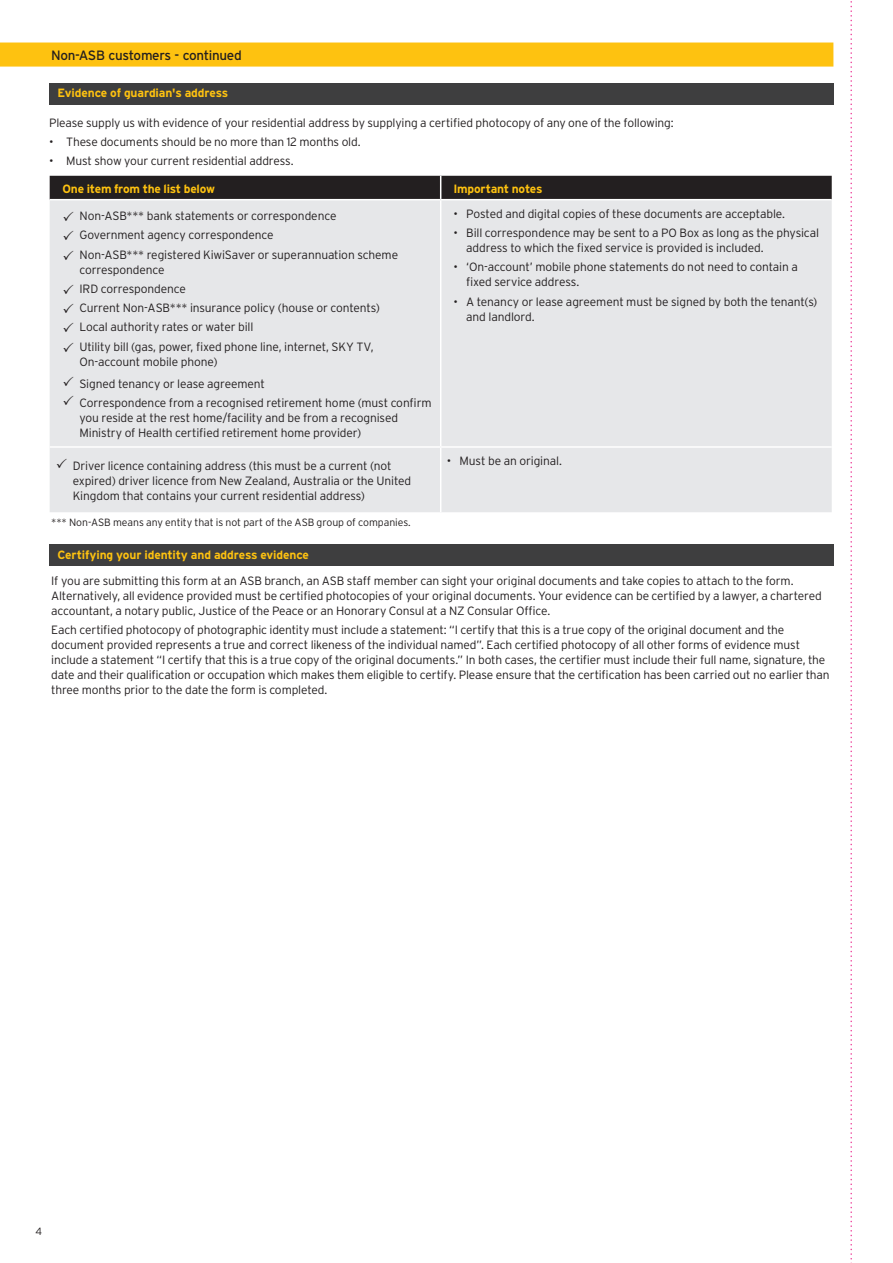
<style>
.page{position:relative;width:893px;height:1263px;background:#fff}
.page>*{position:absolute;margin:0;border:0;box-sizing:border-box;transform-origin:0 0}
.t1{font:13.5px "Interstate";letter-spacing:-.025em;color:#231f20}
.t2{font:300 12px/15px "Interstate";letter-spacing:-.015em;color:#231f20}
.t3{font:700 12px "Interstate";letter-spacing:-.015em;color:#fec210}
.t4{font:300 10.5px "Interstate";letter-spacing:-.005em;color:#231f20}
</style>
<div class="page">
<div style="left:0;top:43px;width:833px;height:24px;background:#fec210"></div>
<div style="left:49px;top:83px;width:784px;height:21px;background:#3e3e3f"></div>
<div style="left:49px;top:544px;width:784px;height:22px;background:#3e3e3f"></div>
<div style="left:50px;top:200px;width:782px;height:312px;background:#e6e7e9"></div>
<div style="left:50px;top:176px;width:782px;height:23px;background:#231f20"></div>
<hr style="left:440px;top:200px;width:1px;height:246px;background:#fff">
<hr style="left:50px;top:446px;width:391px;height:2px;background:#fff">
<hr style="left:441px;top:446px;width:391px;height:2px;background:#fff">
<hr style="left:440px;top:448px;width:1px;height:64px;background:#fff">
<svg style="left:850px;top:1px;width:2px;height:1262px"></svg>
<svg style="left:64px;top:212px;width:9px;height:9px"></svg>
<svg style="left:64px;top:231px;width:9px;height:9px"></svg>
<svg style="left:64px;top:250px;width:9px;height:10px"></svg>
<svg style="left:64px;top:284px;width:9px;height:10px"></svg>
<svg style="left:64px;top:304px;width:9px;height:9px"></svg>
<svg style="left:64px;top:323px;width:9px;height:9px"></svg>
<svg style="left:64px;top:342px;width:9px;height:10px"></svg>
<svg style="left:64px;top:376px;width:9px;height:10px"></svg>
<svg style="left:64px;top:396px;width:9px;height:9px"></svg>
<svg style="left:57px;top:459px;width:10px;height:9px"></svg>
<p class="t1" style="left:51px;top:47px;width:192px">Non-ASB customers - continued</p>
<p class="t3" style="left:57px;top:86px;width:172px">Evidence of guardian's address</p>
<p class="t2" style="left:49px;top:115px;width:626px">Please supply us with evidence of your residential address by supplying a certified photocopy of any one of the following:</p>
<p class="t2" style="left:49px;top:134px;width:313px">• These documents should be no more than 12 months old.</p>
<p class="t2" style="left:49px;top:153px;width:246px">• Must show your current residential address.</p>
<p class="t3" style="left:62px;top:181px;width:154px">One item from the list below</p>
<p class="t3" style="left:453px;top:181px;width:91px">Important notes</p>
<p class="t2" style="left:79px;top:206px;width:320px;line-height:19.2px">Non-ASB*** bank statements or correspondence<br>Government agency correspondence<br>Non-ASB*** registered KiwiSaver or superannuation scheme</p>
<p class="t2" style="left:79px;top:260px;width:302px;line-height:19.2px">correspondence<br>IRD correspondence<br>Current Non-ASB*** insurance policy (house or contents)<br>Local authority rates or water bill<br>Utility bill (gas, power, fixed phone line, internet, SKY TV,</p>
<p class="t2" style="left:79px;top:350px;width:187px;line-height:22.2px">On-account mobile phone)<br>Signed tenancy or lease agreement</p>
<p class="t2" style="left:79px;top:395px;width:354px">Correspondence from a recognised retirement home (must confirm you reside at the rest home/facility and be from a recognised<br>Ministry of Health certified retirement home provider)</p>
<p class="t2" style="left:453px;top:206px;width:333px">• Posted and digital copies of these documents are acceptable.</p>
<p class="t2" style="left:466px;top:225px;width:354px;text-indent:-13px">• Bill correspondence may be sent to a PO Box as long as the physical address to which the fixed service is provided is included.</p>
<p class="t2" style="left:466px;top:259px;width:333px;text-indent:-13px">• ‘On-account’ mobile phone statements do not need to contain a fixed service address.</p>
<p class="t2" style="left:466px;top:294px;width:353px;text-indent:-13px">• A tenancy or lease agreement must be signed by both the tenant(s) and landlord.</p>
<p class="t2" style="left:73px;top:459px;width:340px">Driver licence containing address (this must be a current (not expired) driver licence from New Zealand, Australia or the United<br>Kingdom that contains your current residential address)</p>
<p class="t2" style="left:447px;top:453px;width:117px">• Must be an original.</p>
<p class="t4" style="left:51px;top:516px;width:361px">*** Non-ASB means any entity that is not part of the ASB group of companies.</p>
<p class="t3" style="left:57px;top:547px;width:253px">Certifying your identity and address evidence</p>
<p class="t2" style="left:51px;top:573px;width:772px">If you are submitting this form at an ASB branch, an ASB staff member can sight your original documents and take copies to attach to the form.<br>Alternatively, all evidence provided must be certified photocopies of your original documents. Your evidence can be certified by a lawyer, a chartered accountant, a notary public, Justice of the Peace or an Honorary Consul at a NZ Consular Office.</p>
<p class="t2" style="left:51px;top:622px;width:780px">Each certified photocopy of photographic identity must include a statement: “I certify that this is a true copy of the original document and the document provided represents a true and correct likeness of the individual named”. Each certified photocopy of all other forms of evidence must include a statement “I certify that this is a true copy of the original documents.” In both cases, the certifier must include their full name, signature, the date and their qualification or occupation which makes them eligible to certify. Please ensure that the certification has been carried out no earlier than three months prior to the date the form is completed.</p>
<p class="t4" style="left:35px;top:1225px;width:8px">4</p>
</div>
